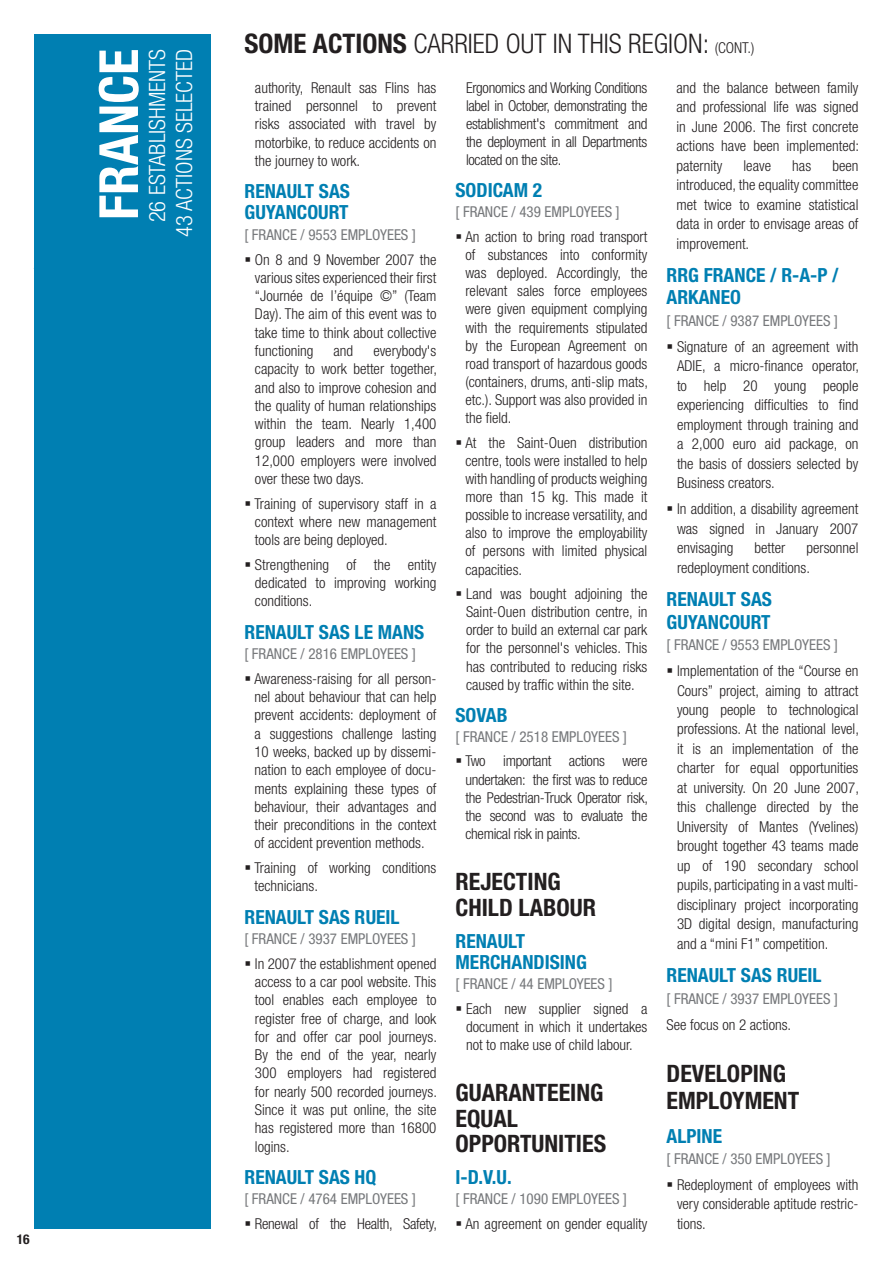
<style>
.page{position:relative;width:893px;height:1263px;background:#fff}
.page>*{position:absolute;margin:0;border:0;box-sizing:border-box;transform-origin:0 0}
.t1{font:700 condensed 54px "Helvetica Neue";color:#fff}
.t2{font:700 condensed 27px "Helvetica Neue";color:#231f20}
.t3{font:300 condensed 27px "Helvetica Neue";color:#231f20}
.t4{font:700 condensed 24px/25.7px "Helvetica Neue";color:#231f20}
.t5{font:300 condensed 22.5px/27px "Helvetica Neue";color:#fff;text-align:right}
.t6{font:700 condensed 19.5px/21.1px "Helvetica Neue";color:#007fb2}
.t7{font:300 condensed 15px/18.3px "Helvetica Neue";color:#231f20;text-align:justify}
.t8{font:condensed 15px "Helvetica Neue";color:#76787b}
.t9{font:300 condensed 15px "Helvetica Neue";letter-spacing:-.02em;color:#231f20}
.t10{font:700 condensed 13.5px "Helvetica Neue";color:#231f20}
.s1{font-weight:300}
.s2{font-size:27px}
</style>
<div class="page">
<div style="left:34px;top:34px;width:177px;height:1195px;background:#007fb2"></div>
<p class="t10" style="left:17px;top:1231px;width:14px">16</p>
<h1 class="t1" style="left:86px;top:220px;width:169px;rotate:-90deg">FRANCE</h1>
<h3 class="t5" style="left:144px;top:237px;width:188px;rotate:-90deg">26 establishments<br>43 actions selected</h3>
<h2 class="t2" style="left:244px;top:27px;width:17px">SOME</h2>
<h2 class="t2" style="left:313px;top:27px;width:114px">ACTIONS <span class="s1">carried</span></h2>
<h2 class="t3" style="left:506px;top:28px;width:14px">out</h2>
<h2 class="t3" style="left:553px;top:28px;width:37px">in this</h2>
<h2 class="t3" style="left:628px;top:28px;width:13px">region</h2>
<p class="t7" style="left:703px;top:39px;width:24px"><span class="s2">:</span> (cont</p>
<p class="t7" style="left:747px;top:39px;width:8px">.)</p>
<p class="t7" style="left:255px;top:78px;width:183px">authority, Renault sas Flins has trained personnel to prevent risks associated with travel by motorbike, to reduce accidents on the journey to work.</p>
<h3 class="t6" style="left:244px;top:180px;width:11px">RENAULT</h3>
<h3 class="t6" style="left:319px;top:180px;width:12px">SAS</h3>
<h3 class="t6" style="left:244px;top:202px;width:12px">GUYANCOURT</h3>
<p class="t8" style="left:244px;top:226px;width:173px">[ FRANCE / 9553 EMPLOYEES ]</p>
<p class="t7" style="left:255px;top:250px;width:183px;text-indent:-10px">▪ On 8 and 9 November 2007 the various sites experienced their first “Journée de l’équipe ©” (Team Day). The aim of this event was to take time to think about collective functioning</p>
<p class="t7" style="left:466px;top:78px;width:183px">Ergonomics and Working Conditions label in October, demonstrating the establishment's commitment and the deployment in all Departments located on the site.</p>
<h3 class="t6" style="left:455px;top:179px;width:43px">SODICAM</h3>
<h3 class="t6" style="left:533px;top:179px;width:11px">2</h3>
<p class="t8" style="left:455px;top:203px;width:166px">[ FRANCE / 439 EMPLOYEES ]</p>
<p class="t7" style="left:465px;top:227px;width:184px;text-indent:-10px">▪ An action to bring road transport of substances into conformity was deployed. Accordingly, the relevant sales force employees were given equipment complying with the requirements stipulated by the European Agreement on road transport of hazardous goods (containers, drums, anti-slip mats, etc.). Support was also provided in the field.</p>
<p class="t7" style="left:465px;top:433px;width:183px;text-indent:-10px">▪ At the Saint-Ouen distribution centre, tools were installed to help with handling of products weighing more than 15 kg. This made it possible to increase versatility, and also to improve the employability of persons with limited physical capacities.</p>
<p class="t7" style="left:466px;top:584px;width:183px;text-indent:-10px">▪ Land was bought adjoining the Saint-Ouen distribution centre, in order to build an external car park for the personnel's vehicles. This has contributed to reducing risks caused by traffic within the site.</p>
<h3 class="t6" style="left:455px;top:704px;width:54px">SOVAB</h3>
<p class="t8" style="left:455px;top:728px;width:173px">[ FRANCE / 2518 EMPLOYEES ]</p>
<p class="t7" style="left:465px;top:752px;width:184px;text-indent:-10px">▪ Two important actions were undertaken: the first was to reduce the Pedestrian-Truck Operator risk, the second was to evaluate the chemical risk in paints.</p>
<h3 class="t4" style="left:455px;top:868px;width:49px">REJECTING<br>CHIL</h3>
<p class="t7" style="left:676px;top:78px;width:184px;line-height:19.5px">and the balance between family and professional life was signed in June 2006. The first concrete actions have been implemented: paternity</p>
<p class="t7" style="left:676px;top:155px;width:183px;line-height:19.5px;text-indent:156px">been introduced, the equality committee met twice to examine statistical data in order to envisage areas of improvement.</p>
<h3 class="t6" style="left:666px;top:264px;width:12px">RRG</h3>
<h3 class="t6" style="left:704px;top:264px;width:12px">FRANCE</h3>
<h3 class="t6" style="left:770px;top:264px;width:70px">/ R-A-P /</h3>
<h3 class="t6" style="left:666px;top:287px;width:44px">AR KANEO</h3>
<p class="t8" style="left:666px;top:312px;width:173px">[ FRANCE / 9387 EMPLOYEES ]</p>
<p class="t7" style="left:677px;top:337px;width:183px;line-height:19.5px;text-indent:-10px">▪ Signature of an agreement with ADIE, a micro-finance operator, to help 20 young people experiencing difficulties to find employment through training and a 2,000 euro aid package, on the basis of dossiers selected by Business creators.</p>
<p class="t7" style="left:677px;top:499px;width:183px;line-height:19.5px;text-indent:-10px">▪ In addition, a disability agreement was signed in January 2007 envisaging</p>
<p class="t7" style="left:743px;top:156px;width:29px">leave</p>
<p class="t7" style="left:792px;top:156px;width:20px">has</p>
<p class="t7" style="left:255px;top:341px;width:183px;text-indent:118px">everybody's capacity to work better together, and also to improve cohesion and the quality of human relationships within the team. Nearly 1,400 group leaders and more than 12,000 employers were involved over these two days.</p>
<p class="t7" style="left:255px;top:494px;width:183px;text-indent:-10px">▪ Training of supervisory staff in a context where new management tools are being deployed.</p>
<p class="t7" style="left:255px;top:555px;width:183px;text-indent:-10px">▪ Strengthening of the entity dedicated to improving working conditions.</p>
<h3 class="t6" style="left:244px;top:621px;width:11px">RENAULT</h3>
<h3 class="t6" style="left:319px;top:621px;width:12px">SAS</h3>
<h3 class="t6" style="left:355px;top:621px;width:36px">LE MANS</h3>
<p class="t8" style="left:244px;top:645px;width:173px">[ FRANCE / 2816 EMPLOYEES ]</p>
<p class="t7" style="left:254px;top:669px;width:183px;text-indent:-10px">▪ Awareness-raising for all person&shy;nel about behaviour that can help prevent accidents: deployment of a suggestions challenge lasting 10 weeks, backed up by dissemi&shy;nation to each employee of docu&shy;ments explaining these types of behaviour, their advantages and their preconditions in the context of accident prevention methods.</p>
<p class="t7" style="left:254px;top:858px;width:183px;text-indent:-10px">▪ Training of working conditions technicians.</p>
<h3 class="t6" style="left:244px;top:906px;width:11px">RENAULT</h3>
<h3 class="t6" style="left:319px;top:906px;width:12px">SAS</h3>
<h3 class="t6" style="left:355px;top:906px;width:10px">RUEIL</h3>
<p class="t8" style="left:244px;top:930px;width:173px">[ FRANCE / 3937 EMPLOYEES ]</p>
<p class="t7" style="left:255px;top:954px;width:183px;text-indent:-10px">▪ In 2007 the establishment opened access to a car pool website. This tool enables each employee to register free of charge, and look for and offer car pool journeys.<br>By the end of the year, nearly 300 employers had registered for nearly 500 recorded journeys.<br>Since it was put online, the site has registered more than 16800 logins.</p>
<h3 class="t6" style="left:244px;top:1166px;width:11px">RENAULT</h3>
<h3 class="t6" style="left:319px;top:1166px;width:12px">SAS</h3>
<h3 class="t6" style="left:355px;top:1166px;width:23px">HQ</h3>
<p class="t8" style="left:244px;top:1190px;width:173px">[ FRANCE / 4764 EMPLOYEES ]</p>
<p class="t9" style="left:244px;top:1215px;width:194px">▪ Renewal of the Health, Safety,</p>
<p class="t7" style="left:334px;top:341px;width:21px">and</p>
<p class="t7" style="left:677px;top:538px;width:183px;line-height:19.5px;text-indent:129px">personnel redeployment conditions.</p>
<h3 class="t6" style="left:666px;top:588px;width:11px">RENAULT</h3>
<h3 class="t6" style="left:741px;top:588px;width:12px">SAS</h3>
<h3 class="t6" style="left:666px;top:611px;width:12px">GUYANCOURT</h3>
<p class="t8" style="left:666px;top:636px;width:173px">[ FRANCE / 9553 EMPLOYEES ]</p>
<p class="t7" style="left:677px;top:661px;width:183px;line-height:19.5px;text-indent:-10px">▪ Implementation of the “Course en Cours” project, aiming to attract young people to technological professions. At the national level, it is an implementation of the charter for equal opportunities at university. On 20 June 2007, this challenge directed by the University of Mantes (Yvelines) brought together 43 teams made up of 190 secondary school pupils, participating in a vast multi&shy;disciplinary project incorporating 3D digital design, manufacturing and a “mini F1” competition.</p>
<h3 class="t6" style="left:666px;top:964px;width:11px">RENAULT</h3>
<h3 class="t6" style="left:741px;top:964px;width:12px">SAS</h3>
<h3 class="t6" style="left:777px;top:964px;width:10px">RUEIL</h3>
<p class="t8" style="left:666px;top:990px;width:173px">[ FRANCE / 3937 EMPLOYEES ]</p>
<p class="t7" style="left:666px;top:1015px;width:126px">See focus on 2 actions.</p>
<h3 class="t4" style="left:666px;top:1060px;width:51px;line-height:27px">DEVELOPING<br>EMPLOYMENT</h3>
<h3 class="t6" style="left:666px;top:1125px;width:11px">ALPINE</h3>
<p class="t8" style="left:666px;top:1150px;width:166px">[ FRANCE / 350 EMPLOYEES ]</p>
<p class="t7" style="left:677px;top:1175px;width:183px;line-height:19.5px;text-indent:-10px">▪ Redeployment of employees with very considerable aptitude restric&shy;tions.</p>
<p class="t7" style="left:755px;top:539px;width:32px">better</p>
<h3 class="t4" style="left:499px;top:894px;width:72px">D LABOUR</h3>
<h3 class="t6" style="left:455px;top:930px;width:12px">RENAULT<br>MERCHAN</h3>
<h3 class="t6" style="left:533px;top:951px;width:21px">DISING</h3>
<p class="t8" style="left:455px;top:975px;width:159px">[ FRANCE / 44 EMPLOYEES ]</p>
<p class="t7" style="left:466px;top:999px;width:183px;text-indent:-10px">▪ Each new supplier signed a document in which it undertakes not to make use of child labour.</p>
<h3 class="t4" style="left:455px;top:1079px;width:38px">GUARANTEEING<br>EQUAL<br>OPPORTUNITIES</h3>
<h3 class="t6" style="left:455px;top:1166px;width:58px">I-D.V.U.</h3>
<p class="t8" style="left:455px;top:1190px;width:173px">[ FRANCE / 1090 EMPLOYEES ]</p>
<p class="t7" style="left:455px;top:1214px;width:193px">▪ An agreement on gender equality</p>
</div>
